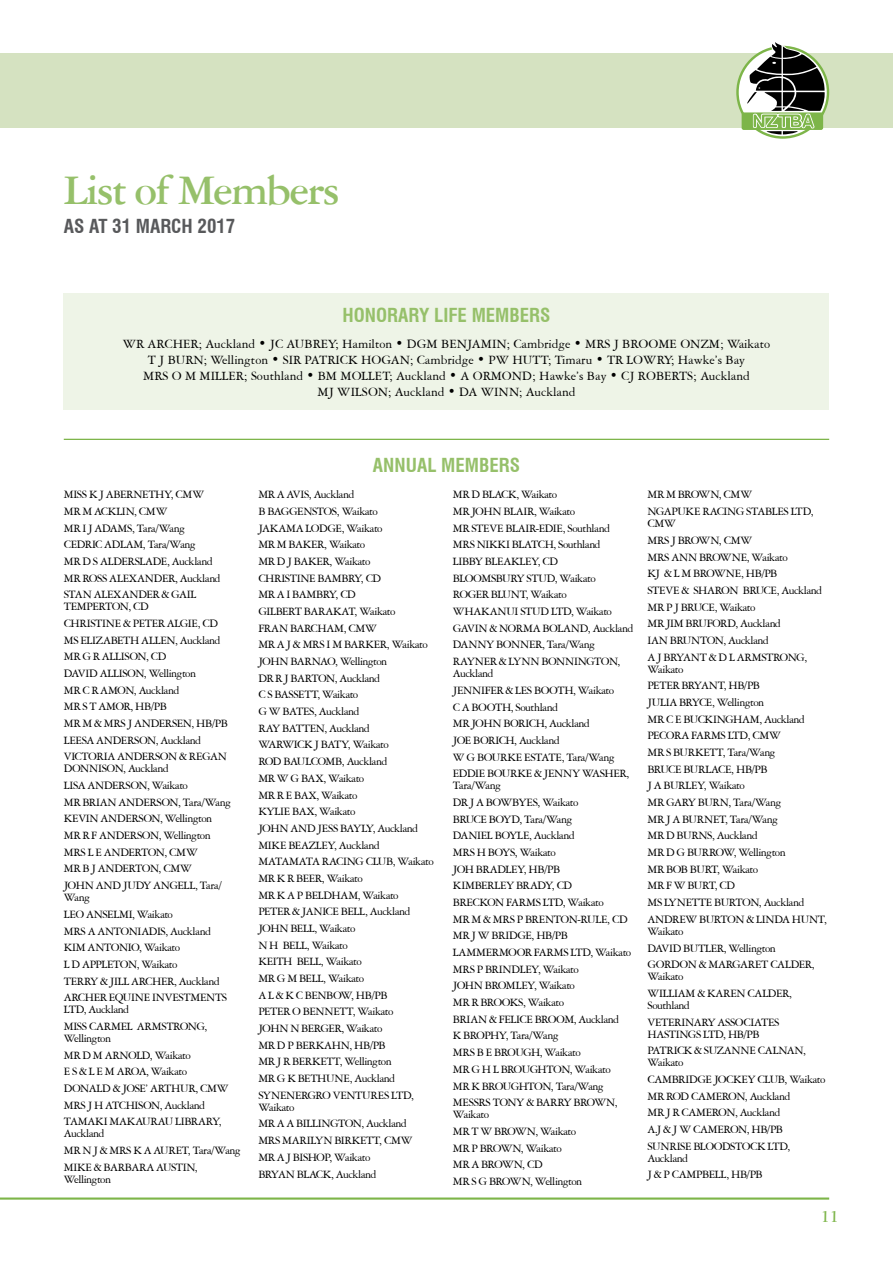
<style>
.page{position:relative;width:893px;height:1263px;background:#fff}
.page>*{position:absolute;margin:0;border:0;box-sizing:border-box;transform-origin:0 0}
.t1{font:700 45px "American Garamond BT";letter-spacing:-.04em;color:#96c06a}
.t2{font:700 condensed 18.9px "Swiss 721 BT";color:#96c06a}
.t3{font:700 condensed 18.9px "Swiss 721 BT";color:#58595b}
.t4{font:700 18px "American Garamond BT";color:#7db549}
.t5{font:13.5px/16.2px "American Garamond BT";color:#000;text-align:center}
.t6{font:12px/16.6px "American Garamond BT";letter-spacing:-.04em;color:#000}
</style>
<div class="page">
<div style="left:0;top:53px;width:893px;height:75px;background:#d5e2c1"></div>
<svg style="left:736px;top:46px;width:93px;height:93px"></svg>
<div style="left:739px;top:48px;width:88px;height:88px;background:#fff;border-radius:50%"></div>
<div style="left:742px;top:112px;width:81px;height:18px;background:#7db549;border-radius:2px"></div>
<svg style="left:747px;top:42px;width:78px;height:92px"></svg>
<hr style="left:0;top:1197px;width:829px;height:2px;background:#7db549">
<div style="left:64px;top:293px;width:765px;height:117px;background:#eef4e7"></div>
<hr style="left:64px;top:439px;width:765px;height:1px;background:#7db549">
<h1 class="t1" style="left:64px;top:163px;width:278px">List of Members</h1>
<h2 class="t3" style="left:64px;top:215px;width:173px">AS AT 31 MARCH 2017</h2>
<h2 class="t2" style="left:343px;top:303px;width:209px">HONORARY LIFE MEMBERS</h2>
<p class="t5" style="left:123px;top:335px;width:649px">WR ARCHER; Auckland • JC AUBREY; Hamilton • DGM BENJAMIN; Cambridge • MRS J BROOME ONZM; Waikato T J BURN; Wellington • SIR PATRICK HOGAN; Cambridge • PW HUTT; Timaru • TR LOWRY; Hawke’s Bay<br>MRS O M MILLER; Southland • BM MOLLET; Auckland • A ORMOND; Hawke’s Bay • CJ ROBERTS; Auckland<br>MJ WILSON; Auckland • DA WINN; Auckland</p>
<p class="t6" style="left:64px;top:486px;width:158px">MISS K J ABERNETHY, CMW<br>MR M ACKLIN, CMW<br>MR I J ADAMS, Tara/Wang<br>CEDRIC ADLAM, Tara/Wang<br>MR D S ALDERSLADE, Auckland<br>MR ROSS ALEXANDER, Auckland<br>STAN ALEXANDER &amp; GAIL</p>
<p class="t6" style="left:64px;top:598px;width:166px">TEMPERTON, CD<br>CHRISTINE &amp; PETER ALGIE, CD<br>MS ELIZABETH ALLEN, Auckland<br>MR G R ALLISON, CD<br>DAVID ALLISON, Wellington<br>MR C R AMON, Auckland<br>MR S T AMOR, HB/PB<br>MR M &amp; MRS J ANDERSEN, HB/PB<br>LEESA ANDERSON, Auckland<br>VICTORIA ANDERSON &amp; REGAN</p>
<p class="t6" style="left:64px;top:760px;width:169px">DONNISON, Auckland<br>LISA ANDERSON, Waikato<br>MR BRIAN ANDERSON, Tara/Wang<br>KEVIN ANDERSON, Wellington<br>MR R F ANDERSON, Wellington<br>MRS L E ANDERTON, CMW<br>MR B J ANDERTON, CMW<br>JOHN AND JUDY ANGELL, Tara/</p>
<p class="t6" style="left:64px;top:889px;width:165px">Wang<br>LEO ANSELMI, Waikato<br>MRS A ANTONIADIS, Auckland<br>KIM ANTONIO, Waikato<br>L D APPLETON, Waikato<br>TERRY &amp; JILL ARCHER, Auckland<br>ARCHER EQUINE INVESTMENTS</p>
<p class="t6" style="left:64px;top:1001px;width:145px">LTD, Auckland<br>MISS CARMEL ARMSTRONG,</p>
<p class="t6" style="left:64px;top:1030px;width:167px">Wellington<br>MR D M ARNOLD, Waikato<br>E S &amp; L E M AROA, Waikato<br>DONALD &amp; JOSE’ ARTHUR, CMW<br>MRS J H ATCHISON, Auckland<br>TAMAKI MAKAURAU LIBRARY,</p>
<p class="t6" style="left:64px;top:1125px;width:178px">Auckland<br>MR N J &amp; MRS K A AURET, Tara/Wang<br>MIKE &amp; BARBARA AUSTIN,</p>
<p class="t6" style="left:64px;top:1170px;width:49px">Wellington</p>
<h2 class="t2" style="left:373px;top:453px;width:149px">ANNUAL MEMBERS</h2>
<p class="t6" style="left:258px;top:486px;width:177px">MR A AVIS, Auckland<br>B BAGGENSTOS, Waikato<br>JAKAMA LODGE, Waikato<br>MR M BAKER, Waikato<br>MR D J BAKER, Waikato<br>CHRISTINE BAMBRY, CD<br>MR A I BAMBRY, CD<br>GILBERT BARAKAT, Waikato<br>FRAN BARCHAM, CMW<br>MR A J &amp; MRS I M BARKER, Waikato<br>JOHN BARNAO, Wellington<br>DR R J BARTON, Auckland<br>C S BASSETT, Waikato<br>G W BATES, Auckland<br>RAY BATTEN, Auckland<br>WARWICK J BATY, Waikato<br>ROD BAULCOMB, Auckland<br>MR W G BAX, Waikato<br>MR R E BAX, Waikato<br>KYLIE BAX, Waikato<br>JOHN AND JESS BAYLY, Auckland<br>MIKE BEAZLEY, Auckland<br>MATAMATA RACING CLUB, Waikato<br>MR K R BEER, Waikato<br>MR K A P BELDHAM, Waikato<br>PETER &amp; JANICE BELL, Auckland<br>JOHN BELL, Waikato<br>N H BELL, Waikato<br>KEITH BELL, Waikato<br>MR G M BELL, Waikato<br>A L &amp; K C BENBOW, HB/PB<br>PETER O BENNETT, Waikato<br>JOHN N BERGER, Waikato<br>MR D P BERKAHN, HB/PB<br>MR J R BERKETT, Wellington<br>MR G K BETHUNE, Auckland<br>SYNENERGRO VENTURES LTD,</p>
<p class="t6" style="left:258px;top:1098px;width:156px">Waikato<br>MR A A BILLINGTON, Auckland<br>MRS MARILYN BIRKETT, CMW<br>MR A J BISHOP, Waikato<br>BRYAN BLACK, Auckland</p>
<p class="t6" style="left:453px;top:486px;width:182px">MR D BLACK, Waikato<br>MR JOHN BLAIR, Waikato<br>MR STEVE BLAIR-EDIE, Southland<br>MRS NIKKI BLATCH, Southland<br>LIBBY BLEAKLEY, CD<br>BLOOMSBURY STUD, Waikato<br>ROGER BLUNT, Waikato<br>WHAKANUI STUD LTD, Waikato<br>GAVIN &amp; NORMA BOLAND, Auckland<br>DANNY BONNER, Tara/Wang<br>RAYNER &amp; LYNN BONNINGTON,</p>
<p class="t6" style="left:453px;top:665px;width:178px">Auckland<br>JENNIFER &amp; LES BOOTH, Waikato<br>C A BOOTH, Southland<br>MR JOHN BORICH, Auckland<br>JOE BORICH, Auckland<br>W G BOURKE ESTATE, Tara/Wang<br>EDDIE BOURKE &amp; JENNY WASHER,</p>
<p class="t6" style="left:453px;top:777px;width:180px">Tara/Wang<br>DR J A BOWBYES, Waikato<br>BRUCE BOYD, Tara/Wang<br>DANIEL BOYLE, Auckland<br>MRS H BOYS, Waikato<br>JOH BRADLEY, HB/PB<br>KIMBERLEY BRADY, CD<br>BRECKON FARMS LTD, Waikato<br>MR M &amp; MRS P BRENTON-RULE, CD<br>MR J W BRIDGE, HB/PB<br>LAMMERMOOR FARMS LTD, Waikato<br>MRS P BRINDLEY, Waikato<br>JOHN BROMLEY, Waikato<br>MR R BROOKS, Waikato<br>BRIAN &amp; FELICE BROOM, Auckland<br>K BROPHY, Tara/Wang<br>MRS B E BROUGH, Waikato<br>MR G H L BROUGHTON, Waikato<br>MR K BROUGHTON, Tara/Wang<br>MESSRS TONY &amp; BARRY BROWN,</p>
<p class="t6" style="left:453px;top:1106px;width:131px">Waikato<br>MR T W BROWN, Waikato<br>MR P BROWN, Waikato<br>MR A BROWN, CD<br>MR S G BROWN, Wellington</p>
<p class="t6" style="left:647px;top:486px;width:168px">MR M BROWN, CMW<br>NGAPUKE RACING STABLES LTD,</p>
<p class="t6" style="left:647px;top:515px;width:176px">CMW<br>MRS J BROWN, CMW<br>MRS ANN BROWNE, Waikato<br>KJ &amp; L M BROWNE, HB/PB<br>STEVE &amp; SHARON BRUCE, Auckland<br>MR P J BRUCE, Waikato<br>MR JIM BRUFORD, Auckland<br>IAN BRUNTON, Auckland<br>A J BRYANT &amp; D L ARMSTRONG,</p>
<p class="t6" style="left:647px;top:660px;width:181px">Waikato<br>PETER BRYANT, HB/PB<br>JULIA BRYCE, Wellington<br>MR C E BUCKINGHAM, Auckland<br>PECORA FARMS LTD, CMW<br>MR S BURKETT, Tara/Wang<br>BRUCE BURLACE, HB/PB<br>J A BURLEY, Waikato<br>MR GARY BURN, Tara/Wang<br>MR J A BURNET, Tara/Wang<br>MR D BURNS, Auckland<br>MR D G BURROW, Wellington<br>MR BOB BURT, Waikato<br>MR F W BURT, CD<br>MS LYNETTE BURTON, Auckland<br>ANDREW BURTON &amp; LINDA HUNT,</p>
<p class="t6" style="left:647px;top:922px;width:169px">Waikato<br>DAVID BUTLER, Wellington<br>GORDON &amp; MARGARET CALDER,</p>
<p class="t6" style="left:647px;top:968px;width:146px">Waikato<br>WILLIAM &amp; KAREN CALDER,</p>
<p class="t6" style="left:647px;top:997px;width:134px">Southland<br>VETERINARY ASSOCIATES</p>
<p class="t6" style="left:647px;top:1025px;width:160px">HASTINGS LTD, HB/PB<br>PATRICK &amp; SUZANNE CALNAN,</p>
<p class="t6" style="left:647px;top:1054px;width:180px">Waikato<br>CAMBRIDGE JOCKEY CLUB, Waikato<br>MR ROD CAMERON, Auckland<br>MR J R CAMERON, Auckland<br>A.J &amp; J W CAMERON, HB/PB<br>SUNRISE BLOODSTOCK LTD,</p>
<p class="t6" style="left:647px;top:1149px;width:117px">Auckland<br>J &amp; P CAMPBELL, HB/PB</p>
<h3 class="t4" style="left:821px;top:1205px;width:20px">11</h3>
</div>
